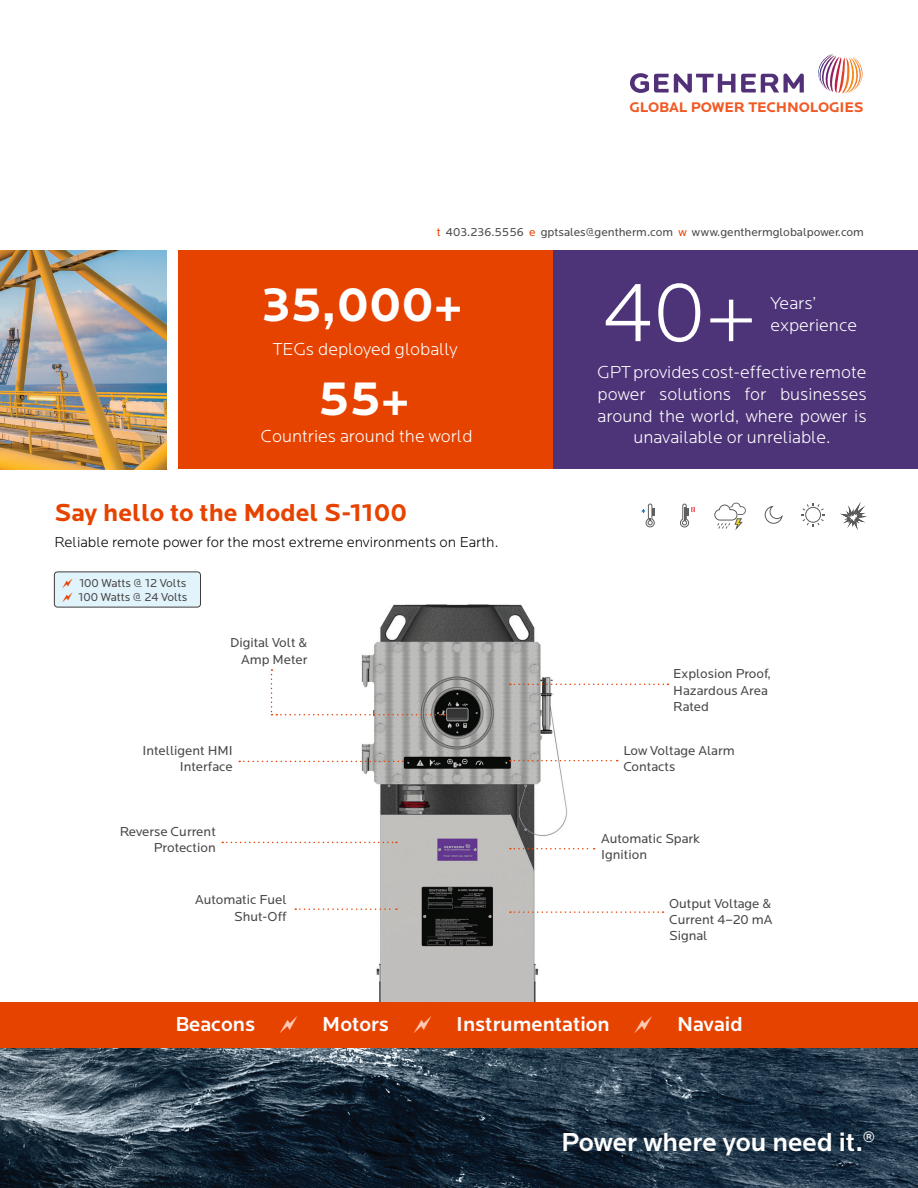
<style>
.page{position:relative;width:918px;height:1188px;background:#fff}
.page>*{position:absolute;margin:0;border:0;box-sizing:border-box;transform-origin:0 0}
.t1{font:300 87px "Locator";color:#fff}
.t2{font:700 49.5px "Locator";color:#fff}
.t3{font:500 27px "Locator";color:#fff}
.t4{font:700 25.5px "Locator";color:#e74300}
.t5{font:500 21px "Locator";color:#fff}
.t6{font:300 18px/21.6px "Locator";color:#fff}
.t7{font:300 15px "Locator";color:#080302}
.t8{font:700 14.55px "Locator";letter-spacing:-.01em;color:#f15924}
.t9{font:13.5px/16.2px "Locator";color:#4b4948;text-align:right}
.t10{font:12px "Locator";color:#4b4948}
.s1{color:#e74300}
</style>
<div class="page">
<div style="left:178px;top:250px;width:740px;height:219px;background:#4d3378"></div>
<div style="left:178px;top:250px;width:374px;height:219px;background:#e74300"></div>
<div style="left:54px;top:572px;width:147px;height:35px;background:#e1f4fc;border-radius:3px"></div>
<div style="left:54px;top:572px;width:147px;height:35px;border:1px solid #403d3d;border-radius:3px"></div>
<img style="left:359px;top:604px;width:212px;height:398px">
<svg style="left:239px;top:761px;width:164px;height:1px"></svg>
<svg style="left:510px;top:848px;width:85px;height:1px"></svg>
<svg style="left:510px;top:684px;width:158px;height:1px"></svg>
<svg style="left:271px;top:669px;width:174px;height:46px"></svg>
<svg style="left:295px;top:908px;width:102px;height:2px"></svg>
<svg style="left:510px;top:760px;width:108px;height:1px"></svg>
<svg style="left:222px;top:842px;width:175px;height:1px"></svg>
<svg style="left:510px;top:911px;width:153px;height:2px"></svg>
<svg style="left:801px;top:503px;width:24px;height:24px"></svg>
<svg style="left:641px;top:503px;width:14px;height:25px"></svg>
<svg style="left:764px;top:505px;width:19px;height:19px"></svg>
<svg style="left:680px;top:503px;width:15px;height:25px"></svg>
<svg style="left:714px;top:503px;width:32px;height:27px"></svg>
<svg style="left:840px;top:502px;width:27px;height:28px"></svg>
<div style="left:0;top:1002px;width:918px;height:54px;background:#e74300"></div>
<img style="left:0;top:1049px;width:918px;height:139px">
<svg style="left:630px;top:73px;width:105px;height:20px"></svg>
<svg style="left:741px;top:74px;width:63px;height:19px"></svg>
<svg style="left:818px;top:54px;width:45px;height:39px"></svg>
<img style="left:0;top:250px;width:166px;height:219px">
<p class="t8" style="left:630px;top:99px;width:235px">GLOBAL POWER TECHNOLOGIES</p>
<p class="t10" style="left:437px;top:225px;width:429px"><span class="s1">t</span> 403.236.5556 <span class="s1">e</span> gptsales@gentherm.com <span class="s1">w</span> www.genthermglobalpower.com</p>
<p class="t2" style="left:262px;top:276px;width:203px">35,000+</p>
<p class="t6" style="left:273px;top:339px;width:187px">TEGs deployed globally</p>
<p class="t2" style="left:318px;top:371px;width:93px">55+</p>
<p class="t6" style="left:261px;top:426px;width:213px">Countries around the world</p>
<p class="t4" style="left:54px;top:498px;width:354px">Say hello to the Model S-1100</p>
<p class="t7" style="left:54px;top:534px;width:445px">Reliable remote power for the most extreme environments on Earth.</p>
<p class="t10" style="left:79px;top:576px;width:108px">100 Watts @ 12 Volts</p>
<p class="t10" style="left:79px;top:591px;width:110px">100 Watts @ 24 Volts</p>
<p class="t9" style="left:230px;top:635px;width:79px">Digital Volt &amp;<br>Amp Meter</p>
<p class="t9" style="left:143px;top:743px;width:92px">Intelligent HMI<br>Interface</p>
<p class="t9" style="left:120px;top:824px;width:97px">Reverse Current<br>Protection</p>
<p class="t9" style="left:195px;top:892px;width:93px">Automatic Fuel<br>Shut-Off</p>
<p class="t1" style="left:603px;top:267px;width:156px">40+</p>
<p class="t6" style="left:770px;top:293px;width:88px">Years’ experience</p>
<p class="t6" style="left:598px;top:362px;width:270px;text-align:center">GPT provides cost-effective remote power solutions for businesses around the world, where power is unavailable or unreliable.</p>
<p class="t9" style="left:673px;top:666px;width:99px;text-align:left">Explosion Proof,<br>Hazardous Area<br>Rated</p>
<p class="t9" style="left:623px;top:743px;width:113px;text-align:left">Low Voltage Alarm<br>Contacts</p>
<p class="t9" style="left:601px;top:831px;width:100px;text-align:left">Automatic Spark<br>Ignition</p>
<p class="t9" style="left:669px;top:896px;width:105px;text-align:justify">Output Voltage &amp; Current 4–20 mA Signal</p>
<p class="t5" style="left:175px;top:1012px;width:81px">Beacons</p>
<p class="t5" style="left:322px;top:1012px;width:68px">Motors</p>
<p class="t5" style="left:456px;top:1012px;width:155px">Instrumentation</p>
<p class="t5" style="left:677px;top:1012px;width:67px">Navaid</p>
<p class="t3" style="left:561px;top:1127px;width:315px">Power where you need it.<sup>®</sup></p>
</div>
